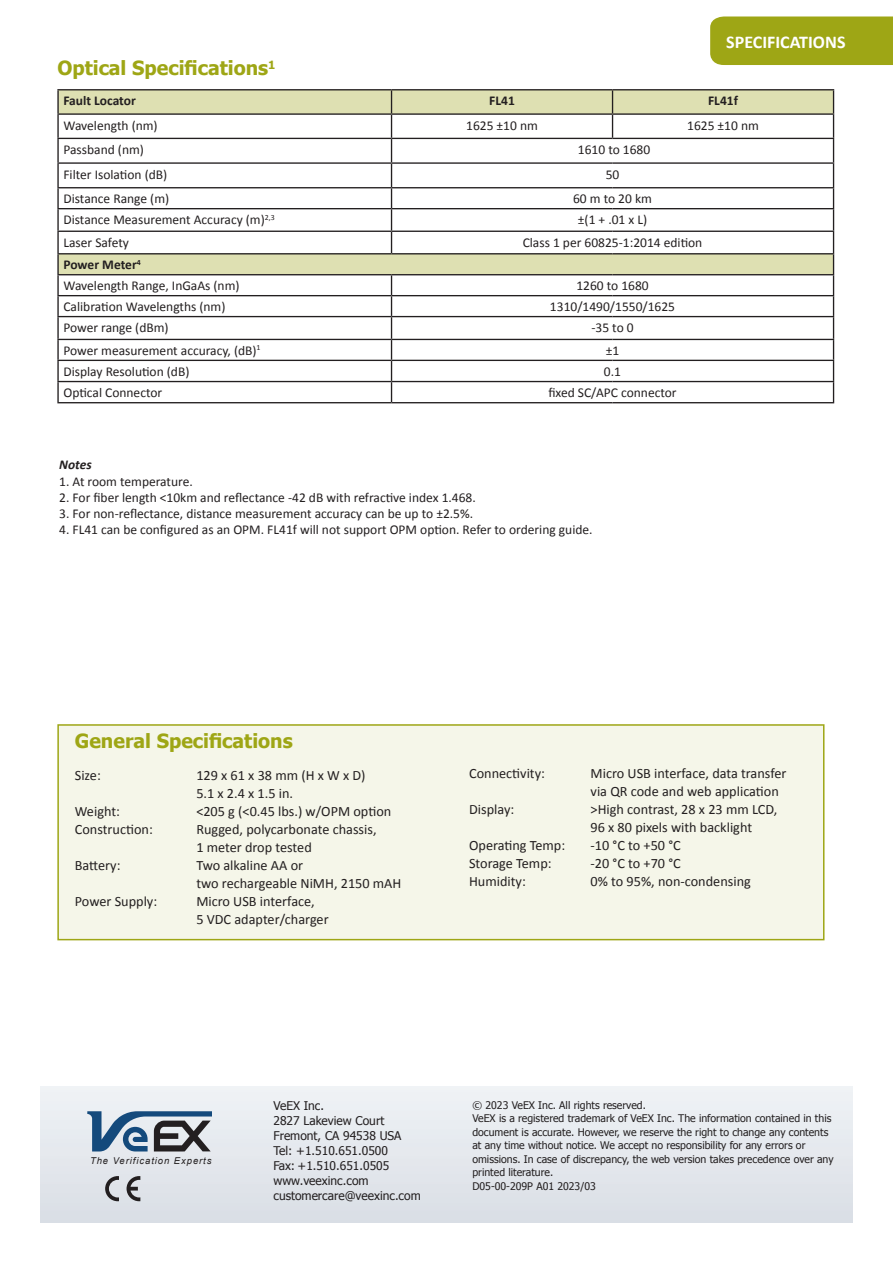
<style>
.page{position:relative;width:893px;height:1263px;background:#fff}
.page>*{position:absolute;margin:0;border:0;box-sizing:border-box;transform-origin:0 0}
.t1{font:700 19.5px "Tahoma";color:#9ea615}
.t2{font:700 18px "Calibri";color:#fff}
.t3{font:14.25px/18px "Calibri";color:#231f20}
.t4{font:13.5px/21px "Calibri";color:#231f20}
.t5{font:700 13.5px "Calibri";color:#231f20}
.t6{font:italic 700 13.5px "Calibri";color:#231f20}
.t7{font:12px/15px "Tahoma";color:#231f20}
.t8{font:10.5px/13.5px "Tahoma";color:#231f20}
.t9{font:italic 9.45px "Arial";letter-spacing:.1em;color:#231f20}
.s1{font-weight:700}
</style>
<div class="page">
<div style="left:41px;top:1086px;width:811px;height:136px;background:#e5e8ed"></div>
<svg style="left:105px;top:1176px;width:14px;height:25px"></svg>
<svg style="left:127px;top:1176px;width:13px;height:25px"></svg>
<svg style="left:87px;top:1111px;width:125px;height:40px"></svg>
<svg style="left:59px;top:90px;width:774px;height:184px"></svg>
<hr style="left:57px;top:188px;width:2px;height:20px;background:#231f20">
<hr style="left:57px;top:231px;width:335px;height:1px;background:#231f20">
<hr style="left:392px;top:231px;width:220px;height:1px;background:#231f20">
<hr style="left:612px;top:231px;width:222px;height:1px;background:#231f20">
<hr style="left:57px;top:253px;width:335px;height:1px;background:#231f20">
<hr style="left:57px;top:254px;width:2px;height:20px;background:#231f20">
<hr style="left:392px;top:253px;width:220px;height:1px;background:#231f20">
<hr style="left:612px;top:253px;width:222px;height:1px;background:#231f20">
<hr style="left:392px;top:89px;width:220px;height:1px;background:#231f20">
<hr style="left:612px;top:89px;width:222px;height:1px;background:#231f20">
<hr style="left:57px;top:115px;width:2px;height:23px;background:#231f20">
<hr style="left:392px;top:113px;width:220px;height:2px;background:#231f20">
<hr style="left:612px;top:113px;width:222px;height:2px;background:#231f20">
<svg style="left:612px;top:90px;width:1px;height:48px"></svg>
<hr style="left:57px;top:138px;width:335px;height:1px;background:#231f20">
<hr style="left:57px;top:139px;width:2px;height:23px;background:#231f20">
<hr style="left:392px;top:138px;width:220px;height:1px;background:#231f20">
<hr style="left:612px;top:138px;width:222px;height:1px;background:#231f20">
<hr style="left:57px;top:162px;width:335px;height:2px;background:#231f20">
<hr style="left:57px;top:164px;width:2px;height:23px;background:#231f20">
<hr style="left:392px;top:162px;width:220px;height:2px;background:#231f20">
<hr style="left:612px;top:162px;width:222px;height:2px;background:#231f20">
<hr style="left:57px;top:187px;width:335px;height:1px;background:#231f20">
<hr style="left:392px;top:187px;width:220px;height:1px;background:#231f20">
<hr style="left:612px;top:187px;width:222px;height:1px;background:#231f20">
<hr style="left:57px;top:209px;width:2px;height:22px;background:#231f20">
<hr style="left:57px;top:274px;width:335px;height:1px;background:#231f20">
<hr style="left:57px;top:275px;width:2px;height:20px;background:#231f20">
<hr style="left:392px;top:274px;width:220px;height:1px;background:#231f20">
<hr style="left:612px;top:274px;width:222px;height:1px;background:#231f20">
<hr style="left:57px;top:295px;width:335px;height:1px;background:#231f20">
<hr style="left:57px;top:296px;width:2px;height:20px;background:#231f20">
<hr style="left:392px;top:295px;width:220px;height:1px;background:#231f20">
<hr style="left:612px;top:295px;width:222px;height:1px;background:#231f20">
<hr style="left:57px;top:316px;width:335px;height:1px;background:#231f20">
<hr style="left:57px;top:317px;width:2px;height:22px;background:#231f20">
<hr style="left:392px;top:316px;width:220px;height:1px;background:#231f20">
<hr style="left:612px;top:316px;width:222px;height:1px;background:#231f20">
<hr style="left:57px;top:339px;width:335px;height:1px;background:#231f20">
<hr style="left:57px;top:340px;width:2px;height:20px;background:#231f20">
<hr style="left:392px;top:339px;width:220px;height:1px;background:#231f20">
<hr style="left:612px;top:339px;width:222px;height:1px;background:#231f20">
<hr style="left:57px;top:360px;width:335px;height:1px;background:#231f20">
<hr style="left:57px;top:361px;width:2px;height:20px;background:#231f20">
<hr style="left:392px;top:360px;width:220px;height:1px;background:#231f20">
<hr style="left:612px;top:360px;width:222px;height:1px;background:#231f20">
<hr style="left:57px;top:381px;width:335px;height:1px;background:#231f20">
<hr style="left:57px;top:382px;width:2px;height:20px;background:#231f20">
<hr style="left:392px;top:381px;width:220px;height:1px;background:#231f20">
<svg style="left:391px;top:275px;width:1px;height:127px"></svg>
<hr style="left:612px;top:381px;width:222px;height:1px;background:#231f20">
<hr style="left:57px;top:402px;width:335px;height:1px;background:#231f20">
<hr style="left:392px;top:402px;width:220px;height:1px;background:#231f20">
<hr style="left:612px;top:402px;width:222px;height:1px;background:#231f20">
<hr style="left:57px;top:208px;width:335px;height:1px;background:#231f20">
<hr style="left:392px;top:208px;width:220px;height:1px;background:#231f20">
<hr style="left:612px;top:208px;width:222px;height:1px;background:#231f20">
<hr style="left:57px;top:232px;width:2px;height:21px;background:#231f20">
<svg style="left:833px;top:90px;width:1px;height:312px"></svg>
<hr style="left:57px;top:90px;width:2px;height:23px;background:#231f20">
<hr style="left:57px;top:89px;width:335px;height:1px;background:#231f20">
<svg style="left:391px;top:90px;width:1px;height:163px"></svg>
<hr style="left:57px;top:113px;width:335px;height:2px;background:#231f20">
<div style="left:710px;top:17px;width:183px;height:48px;background:#9ea615"></div>
<div style="left:58px;top:725px;width:766px;height:215px;background:#f5f6e9"></div>
<div style="left:57px;top:724px;width:767px;height:216px;border:2px solid #9ea615"></div>
<h1 class="t1" style="left:57px;top:54px;width:220px">Optical Specifications<sup>1</sup></h1>
<h2 class="t2" style="left:726px;top:31px;width:121px">SPECIFICATIONS</h2>
<p class="t5" style="left:63px;top:93px;width:74px">Fault Locator</p>
<p class="t5" style="left:489px;top:93px;width:27px">FL41</p>
<p class="t5" style="left:708px;top:93px;width:31px">FL41f</p>
<p class="t4" style="left:63px;top:114px;width:96px">Wavelength (nm)</p>
<p class="t4" style="left:466px;top:116px;width:73px">1625 ±10 nm</p>
<p class="t4" style="left:687px;top:116px;width:73px">1625 ±10 nm</p>
<p class="t4" style="left:63px;top:139px;width:82px">Passband (nm)</p>
<p class="t4" style="left:578px;top:140px;width:74px">1610 to 1680</p>
<p class="t4" style="left:63px;top:163px;width:105px">Filter Isolation (dB)</p>
<p class="t4" style="left:606px;top:165px;width:15px">50</p>
<p class="t4" style="left:63px;top:188px;width:107px">Distance Range (m)</p>
<p class="t4" style="left:573px;top:189px;width:80px">60 m to 20 km</p>
<p class="t4" style="left:63px;top:209px;width:213px">Distance Measurement Accuracy (m)<sup>2,3</sup></p>
<p class="t4" style="left:578px;top:209px;width:71px">±(1 + .01 x L)</p>
<p class="t4" style="left:63px;top:231px;width:67px">Laser Safety</p>
<p class="t4" style="left:523px;top:231px;width:181px">Class 1 per 60825-1:2014 edition</p>
<p class="t4" style="left:63px;top:254px;width:178px"><span class="s1">Power Meter</span><sup>4<br></sup>Wavelength Range, InGaAs (nm)</p>
<p class="t4" style="left:576px;top:276px;width:74px">1260 to 1680</p>
<p class="t4" style="left:63px;top:296px;width:164px">Calibration Wavelengths (nm)</p>
<p class="t4" style="left:550px;top:296px;width:127px">1310/1490/1550/1625</p>
<p class="t4" style="left:63px;top:317px;width:107px">Power range (dBm)</p>
<p class="t4" style="left:591px;top:318px;width:44px">-35 to 0</p>
<p class="t4" style="left:63px;top:340px;width:199px">Power measurement accuracy, (dB)<sup>1</sup></p>
<p class="t4" style="left:606px;top:341px;width:15px">±1</p>
<p class="t4" style="left:63px;top:360px;width:128px">Display Resolution (dB)</p>
<p class="t4" style="left:604px;top:362px;width:19px">0.1</p>
<p class="t4" style="left:63px;top:382px;width:100px">Optical Connector</p>
<p class="t4" style="left:548px;top:382px;width:130px">fixed SC/APC connector</p>
<p class="t6" style="left:59px;top:457px;width:34px">Notes</p>
<p class="t4" style="left:59px;top:470px;width:135px">1. At room temperature.</p>
<p class="t4" style="left:59px;top:486px;width:418px">2. For fiber length &lt;10km and reflectance -42 dB with refractive index 1.468.</p>
<p class="t4" style="left:59px;top:502px;width:415px">3. For non-reflectance, distance measurement accuracy can be up to ±2.5%.</p>
<p class="t4" style="left:59px;top:519px;width:535px">4. FL41 can be configured as an OPM. FL41f will not support OPM option. Refer to ordering guide.</p>
<h1 class="t1" style="left:75px;top:727px;width:219px">General Specifications</h1>
<p class="t3" style="left:75px;top:766px;width:28px">Size:</p>
<p class="t3" style="left:196px;top:766px;width:171px">129 x 61 x 38 mm (H x W x D)<br>5.1 x 2.4 x 1.5 in.</p>
<p class="t3" style="left:75px;top:802px;width:47px">Weight:</p>
<p class="t3" style="left:196px;top:802px;width:196px">&lt;205 g (&lt;0.45 lbs.) w/OPM option</p>
<p class="t3" style="left:75px;top:820px;width:80px">Construction:</p>
<p class="t3" style="left:196px;top:820px;width:182px">Rugged, polycarbonate chassis,<br>1 meter drop tested</p>
<p class="t3" style="left:75px;top:856px;width:47px">Battery:</p>
<p class="t3" style="left:196px;top:856px;width:207px">Two alkaline AA or<br>two rechargeable NiMH, 2150 mAH</p>
<p class="t3" style="left:75px;top:892px;width:84px">Power Supply:</p>
<p class="t3" style="left:196px;top:892px;width:134px">Micro USB interface,<br>5 VDC adapter/charger</p>
<p class="t3" style="left:469px;top:764px;width:77px">Connectivity:</p>
<p class="t3" style="left:591px;top:764px;width:197px">Micro USB interface, data transfer via QR code and web application</p>
<p class="t3" style="left:469px;top:800px;width:47px">Display:</p>
<p class="t3" style="left:591px;top:800px;width:188px">&gt;High contrast, 28 x 23 mm LCD,<br>96 x 80 pixels with backlight</p>
<p class="t3" style="left:469px;top:836px;width:98px">Operating Temp:</p>
<p class="t3" style="left:591px;top:836px;width:92px">-10 °C to +50 °C</p>
<p class="t3" style="left:469px;top:854px;width:84px">Storage Temp:</p>
<p class="t3" style="left:591px;top:854px;width:92px">-20 °C to +70 °C</p>
<p class="t3" style="left:469px;top:872px;width:58px">Humidity:</p>
<p class="t3" style="left:591px;top:872px;width:162px">0% to 95%, non-condensing</p>
<p class="t9" style="left:90px;top:1157px;width:123px">The Verification Experts</p>
<p class="t7" style="left:273px;top:1099px;width:149px">VeEX Inc.<br>2827 Lakeview Court<br>Fremont, CA 94538 USA<br>Tel: +1.510.651.0500<br>Fax: +1.510.651.0505 www.veexinc.com customercare@veexinc.com</p>
<p class="t8" style="left:472px;top:1099px;width:363px">© 2023 VeEX Inc. All rights reserved.<br>VeEX is a registered trademark of VeEX Inc. The information contained in this document is accurate. However, we reserve the right to change any contents at any time without notice. We accept no responsibility for any errors or omissions. In case of discrepancy, the web version takes precedence over any printed literature.<br>D05-00-209P A01 2023/03</p>
</div>
